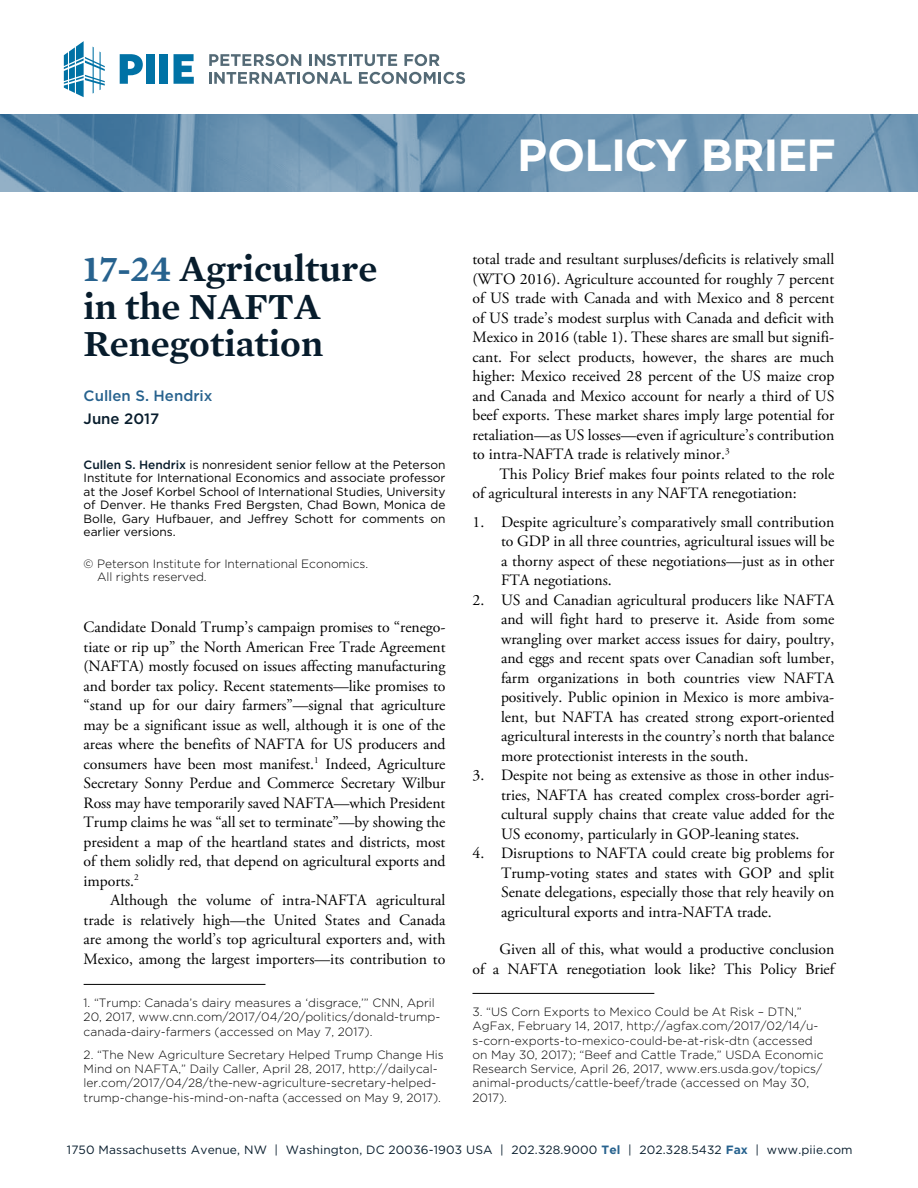
<style>
.page{position:relative;width:918px;height:1188px;background:#fff}
.page>*{position:absolute;margin:0;border:0;box-sizing:border-box;transform-origin:0 0}
.t1{font:700 45px "Gotham";letter-spacing:-.025em;color:#fff}
.t2{font:600 37.5px/37.5px "Mercury Text G1";color:#071c2c}
.t3{font:15.75px/19.5px "Adobe Garamond Pro";color:#000;text-align:justify}
.t4{font:500 15px "Gotham";color:#27628e}
.t5{font:500 15px "Gotham";color:#071c2c}
.t6{font:300 12px/14.2px "Gotham";color:#000}
.t7{font:12px/13.5px "Gotham";letter-spacing:-.005em;color:#000;text-align:justify}
.t8{font:12px "Gotham";letter-spacing:.01em;color:#071c2c}
.s1{color:#27628e}
.s2{font-weight:500;color:#071c2c}
.s3{font-weight:700;color:#27628e}
</style>
<div class="page">
<svg style="left:209px;top:54px;width:92px;height:12px"></svg>
<svg style="left:309px;top:54px;width:88px;height:12px"></svg>
<svg style="left:404px;top:54px;width:36px;height:12px"></svg>
<svg style="left:209px;top:72px;width:143px;height:12px"></svg>
<svg style="left:359px;top:72px;width:106px;height:12px"></svg>
<svg style="left:120px;top:54px;width:23px;height:30px"></svg>
<div style="left:147px;top:54px;width:8px;height:30px;background:#0072a5"></div>
<div style="left:160px;top:54px;width:8px;height:30px;background:#0072a5"></div>
<svg style="left:174px;top:54px;width:20px;height:30px"></svg>
<svg style="left:64px;top:41px;width:41px;height:56px"></svg>
<img style="left:0;top:114px;width:918px;height:78px">
<hr style="left:84px;top:984px;width:181px;height:1px;background:#000">
<hr style="left:472px;top:993px;width:182px;height:1px;background:#000">
<h1 class="t1" style="left:517px;top:125px;width:321px">POLICY BRIEF</h1>
<h2 class="t2" style="left:84px;top:248px;width:295px"><span class="s1">17-24</span> Agriculture in the NAFTA<br>Renegotiation</h2>
<p class="t4" style="left:84px;top:386px;width:130px">Cullen S. Hendrix</p>
<p class="t5" style="left:84px;top:408px;width:77px">June 2017</p>
<p class="t7" style="left:84px;top:457px;width:363px"><span class="s2">Cullen S. Hendrix</span> is nonresident senior fellow at the Peterson Institute for International Economics and associate professor at the Josef Korbel School of International Studies, University of Denver. He thanks Fred Bergsten, Chad Bown, Monica de Bolle, Gary Hufbauer, and Jeffrey Schott for comments on earlier versions.</p>
<p class="t6" style="left:97px;top:556px;width:273px;line-height:13.5px;text-indent:-14px">© Peterson Institute for International Economics.<br>All rights reserved.</p>
<p class="t3" style="left:84px;top:618px;width:363px">Candidate Donald Trump’s campaign promises to “renego&shy;tiate or rip up” the North American Free Trade Agreement (NAFTA) mostly focused on issues affecting manufacturing and border tax policy. Recent statements—like promises to “stand up for our dairy farmers”—signal that agriculture may be a significant issue as well, although it is one of the areas where the benefits of NAFTA for US producers and consumers have been most manifest.<sup>1</sup> Indeed, Agriculture Secretary Sonny Perdue and Commerce Secretary Wilbur Ross may have temporarily saved NAFTA—which President Trump claims he was “all set to terminate”—by showing the president a map of the heartland states and districts, most of them solidly red, that depend on agricultural exports and imports.<sup>2</sup></p>
<p class="t3" style="left:84px;top:891px;width:363px;text-indent:27px">Although the volume of intra-NAFTA agricultural trade is relatively high—the United States and Canada are among the world’s top agricultural exporters and, with Mexico, among the largest importers—its contribution to</p>
<p class="t6" style="left:84px;top:995px;width:358px">1. “Trump: Canada’s dairy measures a ‘disgrace,’” CNN, April<br>20, 2017, www.cnn.com/2017/04/20/politics/donald-trump&shy;canada-dairy-farmers (accessed on May 7, 2017).</p>
<p class="t6" style="left:84px;top:1047px;width:362px">2. “The New Agriculture Secretary Helped Trump Change His Mind on NAFTA,” Daily Caller, April 28, 2017, http://dailycal&shy;ler.com/2017/04/28/the-new-agriculture-secretary-helped&shy;trump-change-his-mind-on-nafta (accessed on May 9, 2017).</p>
<p class="t3" style="left:472px;top:250px;width:363px">total trade and resultant surpluses/deficits is relatively small (WTO 2016). Agriculture accounted for roughly 7 percent of US trade with Canada and with Mexico and 8 percent of US trade’s modest surplus with Canada and deficit with Mexico in 2016 (table 1). These shares are small but signifi&shy;cant. For select products, however, the shares are much higher: Mexico received 28 percent of the US maize crop and Canada and Mexico account for nearly a third of US beef exports. These market shares imply large potential for retaliation—as US losses—even if agriculture’s contribution to intra-NAFTA trade is relatively minor.<sup>3</sup></p>
<p class="t3" style="left:473px;top:465px;width:363px;text-indent:27px">This Policy Brief makes four points related to the role of agricultural interests in any NAFTA renegotiation:</p>
<p class="t3" style="left:501px;top:513px;width:335px;text-indent:-29px">1. Despite agriculture’s comparatively small contribution to GDP in all three countries, agricultural issues will be a thorny aspect of these negotiations—just as in other FTA negotiations.</p>
<p class="t3" style="left:501px;top:591px;width:335px;text-indent:-29px">2. US and Canadian agricultural producers like NAFTA and will fight hard to preserve it. Aside from some wrangling over market access issues for dairy, poultry, and eggs and recent spats over Canadian soft lumber, farm organizations in both countries view NAFTA positively. Public opinion in Mexico is more ambiva&shy;lent, but NAFTA has created strong export-oriented agricultural interests in the country’s north that balance more protectionist interests in the south.</p>
<p class="t3" style="left:501px;top:766px;width:335px;text-indent:-29px">3. Despite not being as extensive as those in other indus&shy;tries, NAFTA has created complex cross-border agri&shy;cultural supply chains that create value added for the US economy, particularly in GOP-leaning states.</p>
<p class="t3" style="left:501px;top:844px;width:335px;text-indent:-29px">4. Disruptions to NAFTA could create big problems for Trump-voting states and states with GOP and split Senate delegations, especially those that rely heavily on agricultural exports and intra-NAFTA trade.</p>
<p class="t3" style="left:473px;top:940px;width:363px;text-align:right">Given all of this, what would a productive conclusion<br>of a NAFTA renegotiation look like? This Policy Brief</p>
<p class="t6" style="left:472px;top:1004px;width:353px">3. “US Corn Exports to Mexico Could be At Risk – DTN,” AgFax, February 14, 2017, http://agfax.com/2017/02/14/u&shy;s-corn-exports-to-mexico-could-be-at-risk-dtn (accessed on May 30, 2017); “Beef and Cattle Trade,” USDA Economic Research Service, April 26, 2017, www.ers.usda.gov/topics/ animal-products/cattle-beef/trade (accessed on May 30, 2017).</p>
<p class="t8" style="left:67px;top:1142px;width:787px">1750 Massachusetts Avenue, NW | Washington, DC 20036-1903 USA | 202.328.9000 <span class="s3">Tel</span> | 202.328.5432 <span class="s3">Fax</span> | www.piie.com</p>
</div>
